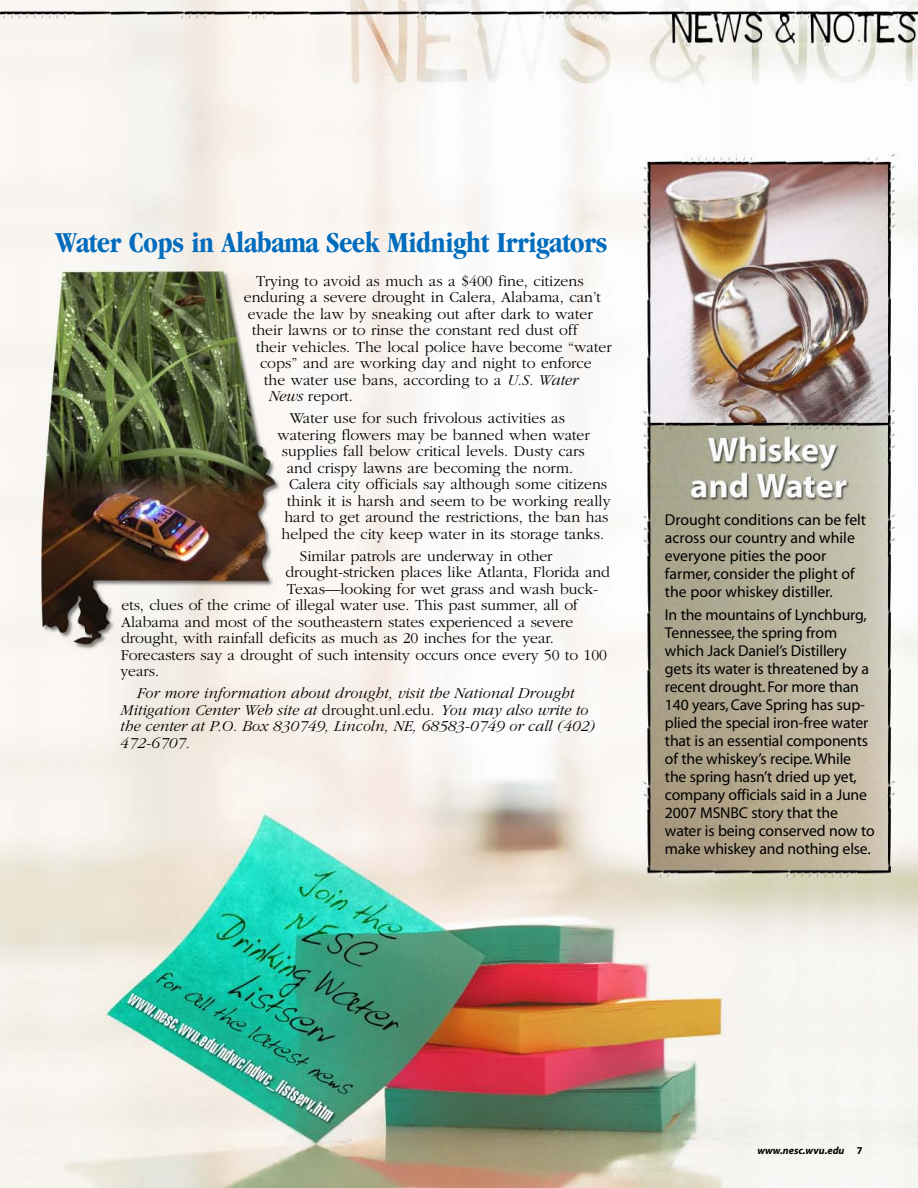
<style>
.page{position:relative;width:918px;height:1188px;background:#fff}
.page>*{position:absolute;margin:0;border:0;box-sizing:border-box;transform-origin:0 0}
.t1{font:700 condensed 30px "Garamond";letter-spacing:-.015em;color:#006cbd}
.t2{font:300 15.75px "Garamond";color:#000}
.t3{font:15.75px/18px "Myriad";letter-spacing:-.01em;color:#000}
.t4{font:italic 300 15.75px/16.5px "Garamond";color:#000}
.t5{font:italic 700 10.5px "Myriad";color:#000}
.s1{font-style:italic}
.s2{font-style:normal}
</style>
<div class="page">
<img style="left:0;top:0;width:918px;height:1188px">
<h1 class="t1" style="left:55px;top:231px;width:553px">Water Cops in Alabama Seek Midnight Irrigators</h1>
<p class="t2" style="left:256px;top:271px;width:329px">Trying to avoid as much as a $400 fine, citizens</p>
<p class="t2" style="left:244px;top:288px;width:359px">enduring a severe drought in Calera, Alabama, can’t</p>
<p class="t2" style="left:248px;top:304px;width:346px">evade the law by sneaking out after dark to water</p>
<p class="t2" style="left:252px;top:321px;width:327px">their lawns or to rinse the constant red dust off</p>
<p class="t2" style="left:256px;top:337px;width:357px">their vehicles. The local police have become “water</p>
<p class="t2" style="left:260px;top:354px;width:333px">cops” and are working day and night to enforce</p>
<p class="t2" style="left:264px;top:370px;width:315px">the water use bans, according to a <span class="s1">U.S. Water</span></p>
<p class="t2" style="left:268px;top:387px;width:86px"><span class="s1">News</span> report.</p>
<p class="t2" style="left:290px;top:409px;width:277px">Water use for such frivolous activities as</p>
<p class="t2" style="left:278px;top:425px;width:314px">watering flowers may be banned when water</p>
<p class="t2" style="left:282px;top:442px;width:305px">supplies fall below critical levels. Dusty cars</p>
<p class="t2" style="left:287px;top:458px;width:288px">and crispy lawns are becoming the norm.</p>
<p class="t2" style="left:289px;top:475px;width:320px">Calera city officials say although some citizens</p>
<p class="t2" style="left:287px;top:491px;width:325px">think it is harsh and seem to be working really</p>
<p class="t2" style="left:284px;top:508px;width:326px">hard to get around the restrictions, the ban has</p>
<p class="t2" style="left:282px;top:524px;width:324px">helped the city keep water in its storage tanks.</p>
<p class="t2" style="left:300px;top:546px;width:254px">Similar patrols are underway in other</p>
<p class="t2" style="left:285px;top:563px;width:326px">drought-stricken places like Atlanta, Florida and</p>
<p class="t2" style="left:287px;top:579px;width:313px">Texas—looking for wet grass and wash buck-</p>
<p class="t2" style="left:122px;top:596px;width:458px">ets, clues of the crime of illegal water use. This past summer, all of</p>
<p class="t2" style="left:121px;top:612px;width:454px">Alabama and most of the southeastern states experienced a severe</p>
<p class="t2" style="left:121px;top:629px;width:435px">drought, with rainfall deficits as much as 20 inches for the year.</p>
<p class="t2" style="left:121px;top:645px;width:488px">Forecasters say a drought of such intensity occurs once every 50 to 100</p>
<p class="t2" style="left:120px;top:662px;width:40px">years.</p>
<p class="t4" style="left:119px;top:684px;width:477px;text-indent:17px">For more information about drought, visit the National Drought Mitigation Center Web site at <span class="s2">drought.unl.edu.</span> You may also write to the center at P.O. Box 830749, Lincoln, NE, 68583-0749 or call (402)<br>472-6707.</p>
<p class="t3" style="left:665px;top:512px;width:203px">Drought conditions can be felt across our country and while everyone pities the poor farmer, consider the plight of the poor whiskey distiller.</p>
<p class="t3" style="left:665px;top:607px;width:211px">In the mountains of Lynchburg,<br>Tennessee, the spring from which Jack Daniel’s Distillery gets its water is threatened by a recent drought. For more than<br>140 years, Cave Spring has sup&shy;plied the special iron-free water that is an essential components of the whiskey’s recipe.While the spring hasn’t dried up yet, company officials said in a June<br>2007 MSNBC story that the water is being conserved now to make whiskey and nothing else.</p>
<p class="t5" style="left:757px;top:1147px;width:107px">www.nesc.wvu.edu <span class="s2">7</span></p>
</div>
